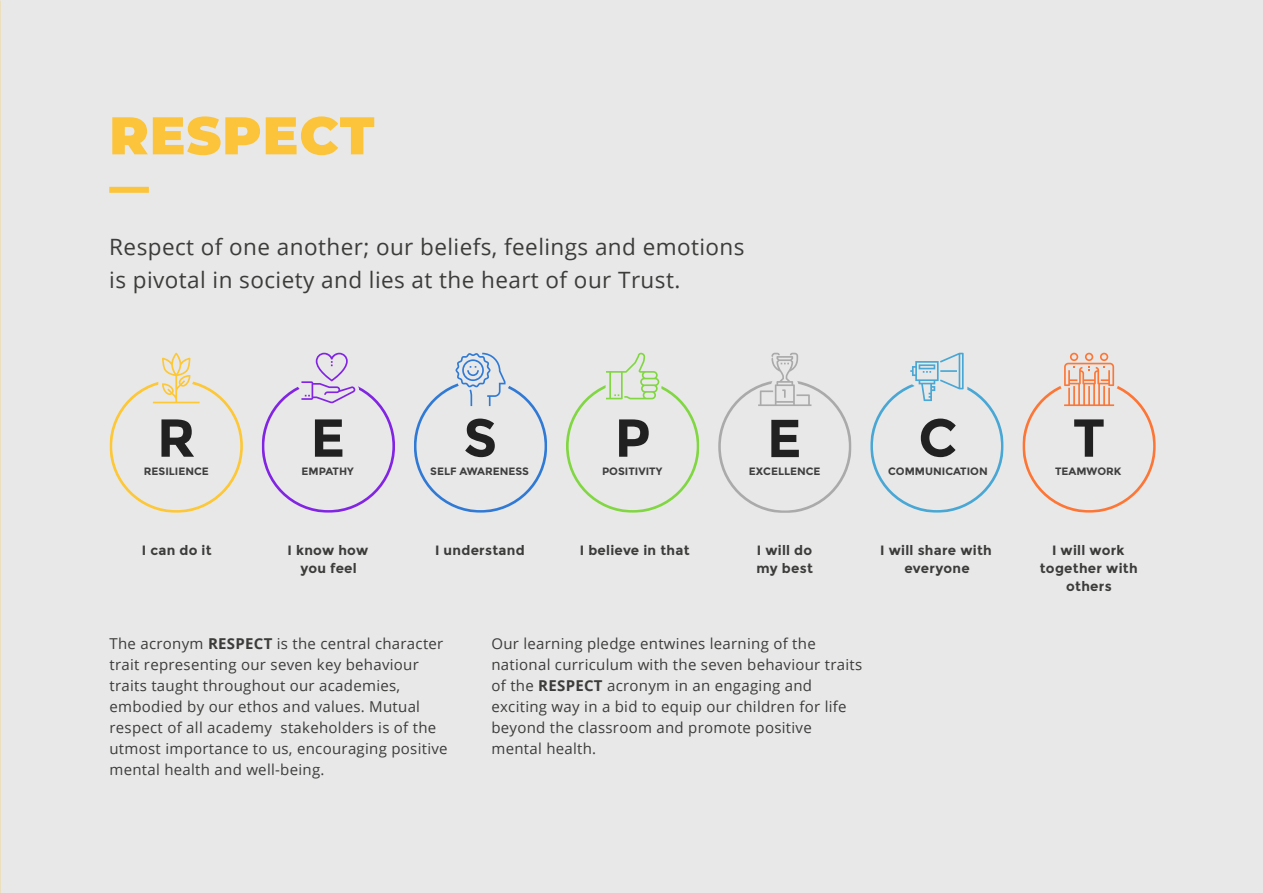
<style>
.page{position:relative;width:1263px;height:893px;background:#e8e8e8}
.page>*{position:absolute;margin:0;border:0;box-sizing:border-box;transform-origin:0 0}
.t1{font:700 53.4px "Montserrat";color:#212121}
.t2{font:900 52.95px "Montserrat";letter-spacing:.02em;color:#fcc43a}
.t3{font:22.5px/33px "Open Sans";letter-spacing:.02em;color:#3c3c3b}
.t4{font:15px/21px "Open Sans";letter-spacing:.02em;color:#3c3c3b}
.t5{font:700 13.5px/18px "Montserrat";letter-spacing:.02em;color:#3c3c3b;text-align:center}
.t6{font:700 10.65px "Montserrat";color:#3f3f3f}
.s1{font-weight:700}
</style>
<div class="page">
<div style="left:109px;top:187px;width:40px;height:6px;background:#fcc43a"></div>
<svg style="left:110px;top:353px;width:133px;height:160px"></svg>
<svg style="left:262px;top:353px;width:133px;height:160px"></svg>
<svg style="left:414px;top:353px;width:133px;height:160px"></svg>
<svg style="left:566px;top:353px;width:133px;height:160px"></svg>
<svg style="left:718px;top:353px;width:133px;height:160px"></svg>
<svg style="left:870px;top:353px;width:134px;height:160px"></svg>
<svg style="left:1022px;top:353px;width:134px;height:160px"></svg>
<h2 class="t2" style="left:109px;top:96px;width:267px">RESPECT</h2>
<h3 class="t3" style="left:109px;top:230px;width:637px">Respect of one another; our beliefs, feelings and emotions is pivotal in society and lies at the heart of our Trust.</h3>
<h1 class="t1" style="left:157px;top:406px;width:40px">R</h1>
<h1 class="t1" style="left:310px;top:406px;width:36px">E</h1>
<p class="t6" style="left:302px;top:465px;width:54px">EMPATHY</p>
<p class="t6" style="left:144px;top:465px;width:67px">RESILIENCE</p>
<h1 class="t1" style="left:463px;top:406px;width:36px">S</h1>
<p class="t6" style="left:430px;top:465px;width:100px">SELF AWARENESS</p>
<h1 class="t1" style="left:614px;top:406px;width:38px">P</h1>
<p class="t6" style="left:602px;top:465px;width:62px">POSITIVITY</p>
<h1 class="t1" style="left:918px;top:406px;width:41px">C</h1>
<h1 class="t1" style="left:1073px;top:406px;width:34px">T</h1>
<p class="t6" style="left:1055px;top:465px;width:68px">TEAMWORK</p>
<h1 class="t1" style="left:767px;top:406px;width:36px">E</h1>
<p class="t6" style="left:749px;top:465px;width:73px">EXCELLENCE</p>
<p class="t6" style="left:888px;top:465px;width:101px">COMMUNICATION</p>
<p class="t5" style="left:142px;top:541px;width:71px">I can do it</p>
<p class="t5" style="left:287px;top:541px;width:82px">I know how you feel</p>
<p class="t5" style="left:435px;top:541px;width:91px">I understand</p>
<p class="t5" style="left:580px;top:541px;width:111px">I believe in that</p>
<p class="t5" style="left:756px;top:541px;width:58px;text-align:left">I will do my best</p>
<p class="t5" style="left:880px;top:541px;width:113px">I will share with everyone</p>
<p class="t5" style="left:1040px;top:541px;width:99px">I will work together with others</p>
<p class="t4" style="left:109px;top:633px;width:340px">The acronym <span class="s1">RESPECT</span> is the central character trait representing our seven key behaviour traits taught throughout our academies, embodied by our ethos and values. Mutual respect of all academy stakeholders is of the utmost importance to us, encouraging positive mental health and well-being.</p>
<p class="t4" style="left:491px;top:633px;width:372px">Our learning pledge entwines learning of the national curriculum with the seven behaviour traits of the <span class="s1">RESPECT</span> acronym in an engaging and exciting way in a bid to equip our children for life beyond the classroom and promote positive mental health.</p>
</div>
